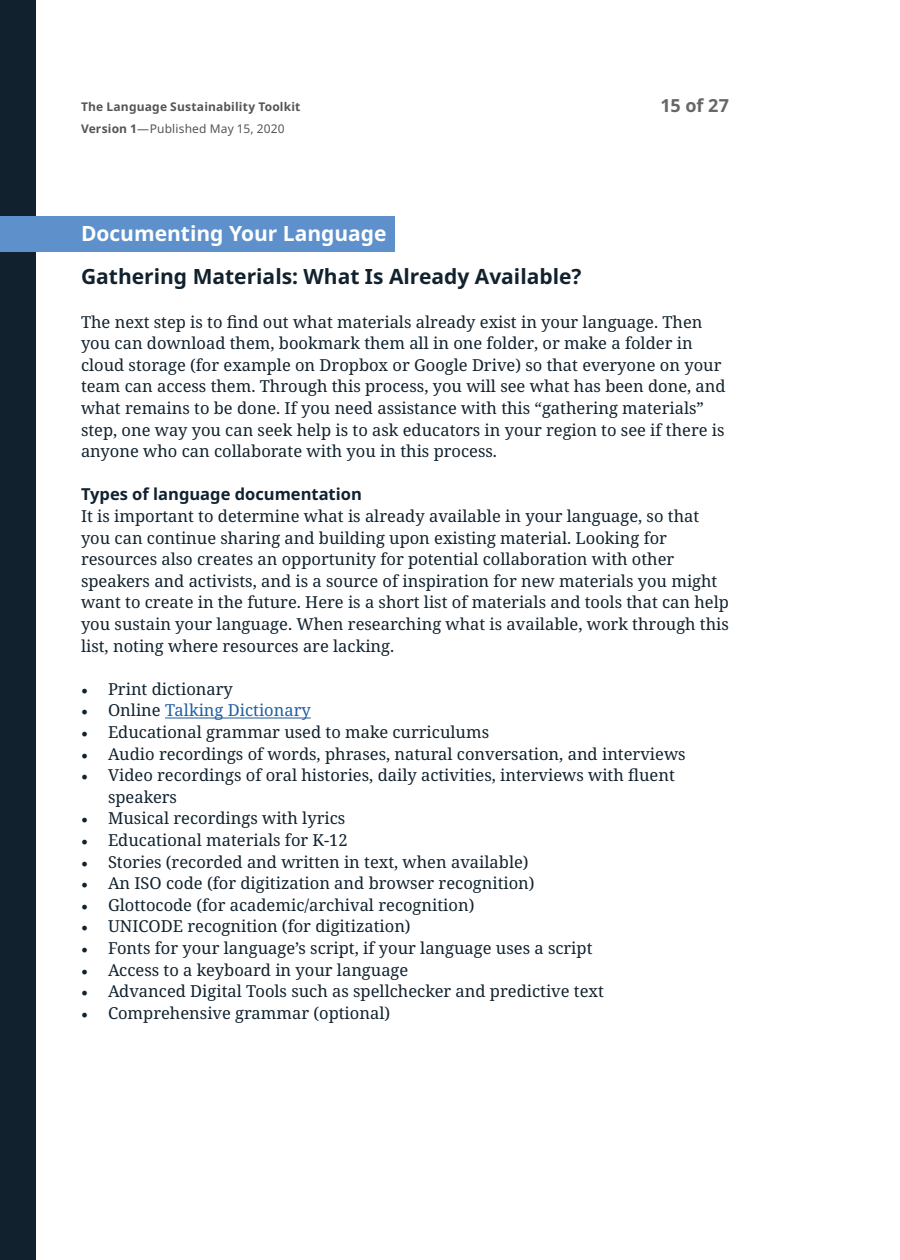
<style>
.page{position:relative;width:900px;height:1260px;background:#fff}
.page>*{position:absolute;margin:0;border:0;box-sizing:border-box;transform-origin:0 0}
.t1{font:700 21px "Noto Sans";color:#11222e}
.t2{font:700 21px "Noto Sans";color:#fff}
.t3{font:700 18px "Noto Sans";color:#666767}
.t4{font:16.5px/21.6px "Noto Serif";color:#11222e}
.t5{font:700 16.5px "Noto Sans";color:#11222e}
.t6{font:16.5px "Noto Serif";color:#215e9e}
.t7{font:700 12px/21.6px "Noto Sans";letter-spacing:.015em;color:#555}
.s1{font-weight:400}
.s2{font-family:"Minion Pro";font-size:18px}
.s3{font-family:"Minion Pro";font-size:18px;color:#11222e}
.s4{color:#11222e}
</style>
<div class="page">
<div style="left:0;top:0;width:36px;height:1260px;background:#11222e"></div>
<div style="left:0;top:216px;width:394px;height:36px;background:#5e91cc"></div>
<hr style="left:165px;top:718px;width:146px;height:1px;background:#215e9e">
<p class="t7" style="left:81px;top:96px;width:221px">The Language Sustainability Toolkit<br>Version 1<span class="s1">—Published May 15, 2020</span></p>
<p class="t3" style="left:661px;top:92px;width:70px">15 of 27</p>
<p class="t2" style="left:81px;top:219px;width:307px">Documenting Your Language</p>
<p class="t1" style="left:81px;top:262px;width:502px">Gathering Materials: What Is Already Available?</p>
<p class="t4" style="left:81px;top:311px;width:646px">The next step is to find out what materials already exist in your language. Then you can download them, bookmark them all in one folder, or make a folder in cloud storage (for example on Dropbox or Google Drive) so that everyone on your team can access them. Through this process, you will see what has been done, and what remains to be done. If you need assistance with this “gathering materials” step, one way you can seek help is to ask educators in your region to see if there is anyone who can collaborate with you in this process.</p>
<p class="t5" style="left:81px;top:483px;width:282px">Types of language documentation</p>
<p class="t4" style="left:81px;top:506px;width:650px">It is important to determine what is already available in your language, so that you can continue sharing and building upon existing material. Looking for resources also creates an opportunity for potential collaboration with other speakers and activists, and is a source of inspiration for new materials you might want to create in the future. Here is a short list of materials and tools that can help you sustain your language. When researching what is available, work through this list, noting where resources are lacking.</p>
<p class="t4" style="left:81px;top:679px;width:153px"><span class="s2">•</span> Print dictionary</p>
<p class="t6" style="left:81px;top:699px;width:231px"><span class="s3">•</span> <span class="s4">Online</span> Talking Dictionary</p>
<p class="t4" style="left:81px;top:722px;width:410px"><span class="s2">•</span> Educational grammar used to make curriculums</p>
<p class="t4" style="left:81px;top:743px;width:606px"><span class="s2">•</span> Audio recordings of words, phrases, natural conversation, and interviews</p>
<p class="t4" style="left:108px;top:765px;width:568px;text-indent:-27px"><span class="s2">•</span> Video recordings of oral histories, daily activities, interviews with fluent speakers</p>
<p class="t4" style="left:81px;top:808px;width:266px"><span class="s2">•</span> Musical recordings with lyrics</p>
<p class="t4" style="left:81px;top:830px;width:268px"><span class="s2">•</span> Educational materials for K-12</p>
<p class="t4" style="left:81px;top:851px;width:449px"><span class="s2">•</span> Stories (recorded and written in text, when available)</p>
<p class="t4" style="left:81px;top:873px;width:455px"><span class="s2">•</span> An ISO code (for digitization and browser recognition)</p>
<p class="t4" style="left:81px;top:895px;width:395px"><span class="s2">•</span> Glottocode (for academic/archival recognition)</p>
<p class="t4" style="left:81px;top:916px;width:331px"><span class="s2">•</span> UNICODE recognition (for digitization)</p>
<p class="t4" style="left:81px;top:938px;width:513px"><span class="s2">•</span> Fonts for your language’s script, if your language uses a script</p>
<p class="t4" style="left:81px;top:959px;width:329px"><span class="s2">•</span> Access to a keyboard in your language</p>
<p class="t4" style="left:81px;top:981px;width:524px"><span class="s2">•</span> Advanced Digital Tools such as spellchecker and predictive text</p>
<p class="t4" style="left:81px;top:1003px;width:311px"><span class="s2">•</span> Comprehensive grammar (optional)</p>
</div>
